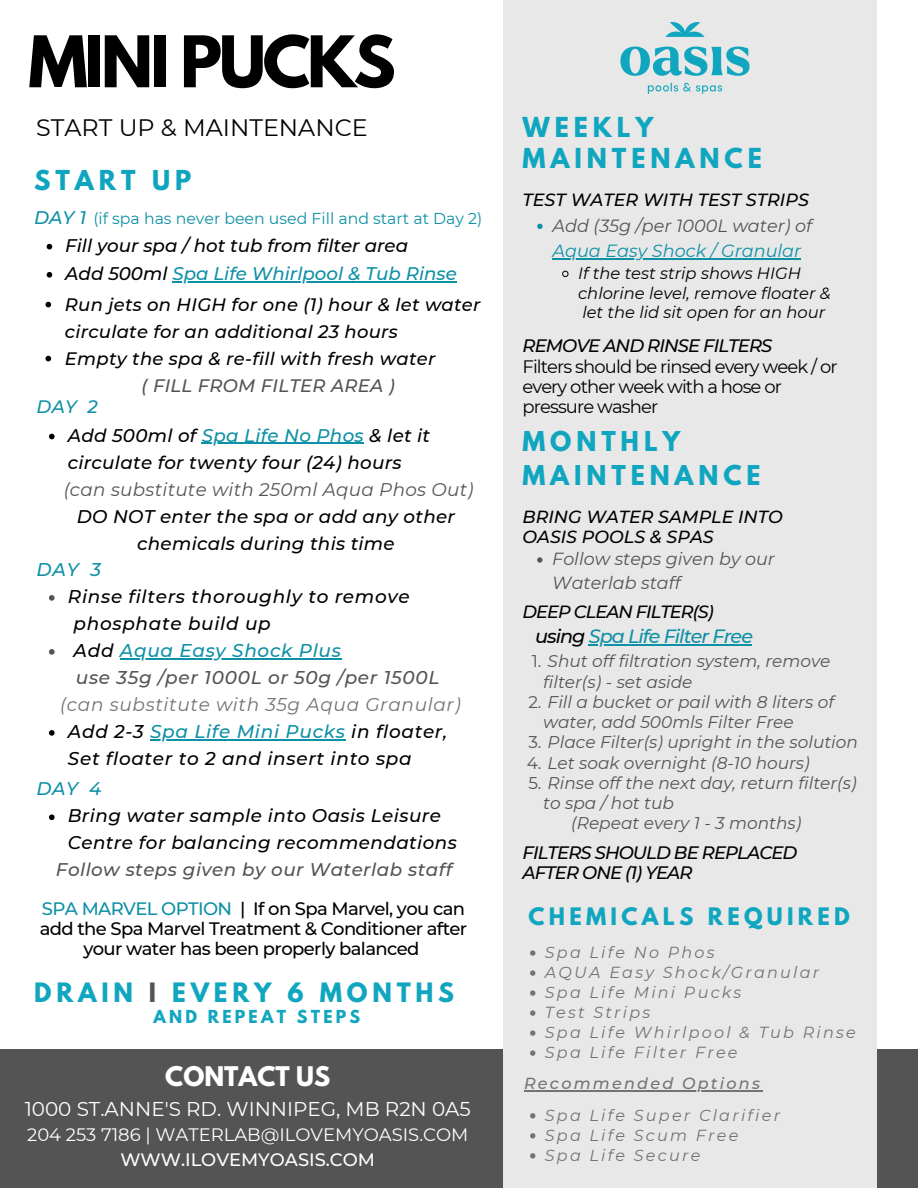
<style>
.page{position:relative;width:918px;height:1188px;background:#fff}
.page>*{position:absolute;margin:0;border:0;box-sizing:border-box;transform-origin:0 0}
.t1{font:700 63px "League Spartan";letter-spacing:-.05em;color:#000}
.t2{font:700 24.45px/31.5px "League Spartan";letter-spacing:.2em;color:#10a6bf}
.t3{font:700 24.3px/34.7px "League Spartan";letter-spacing:.2em;color:#10a6bf}
.t4{font:700 24.3px "League Spartan";letter-spacing:.2em;color:#0fa5bf}
.t5{font:700 24px "League Spartan";color:#fff}
.t6{font:23.85px "Montserrat";color:#000}
.t7{font:700 23.7px "League Spartan";letter-spacing:.2em;color:#10a6bf}
.t8{font:700 21.3px "League Spartan";letter-spacing:.2em;color:#10a6bf}
.t9{font:19.95px "Montserrat";color:#fff}
.t10{font:italic 500 19.2px "Montserrat";letter-spacing:-.05em;color:#0e90a6}
.t11{font:italic 500 18.45px/27px "Montserrat";letter-spacing:.035em;color:#000}
.t12{font:italic 18.45px "Montserrat";letter-spacing:.035em;color:#737373}
.t13{font:italic 500 18.45px "Montserrat";letter-spacing:.035em;color:#545454}
.t14{font:italic 500 18.45px "Montserrat";letter-spacing:.035em;color:#0e90a6}
.t15{font:italic 500 18.3px/27px "Montserrat";letter-spacing:.015em;color:#000}
.t16{font:italic 500 18.3px "Montserrat";color:#0e90a6}
.t17{font:italic 18.3px "Montserrat";letter-spacing:.015em;color:#545454}
.t18{font:italic 500 18.3px "Montserrat";letter-spacing:.025em;color:#545454}
.t19{font:500 18px/20.2px "Montserrat";letter-spacing:-.035em;color:#000;text-align:center}
.t20{font:italic 500 18px/27px "Montserrat";letter-spacing:.015em;color:#000}
.t21{font:18px/20.2px "Montserrat";letter-spacing:-.05em;color:#000}
.t22{font:italic 500 18px/20.2px "Montserrat";letter-spacing:-.05em;color:#000}
.t23{font:18px "Montserrat";color:#fff}
.t24{font:500 18px "Montserrat";color:#fff}
.t25{font:italic 500 18px "Montserrat";letter-spacing:.015em;color:#545454}
.t26{font:italic 500 18px "Montserrat";color:#0e90a6}
.t27{font:italic 500 17.7px "Montserrat";letter-spacing:-.05em;color:#000}
.t28{font:italic 17.55px/24px "Montserrat";color:#545454}
.t29{font:italic 500 17.55px "Montserrat";color:#000}
.t30{font:italic 16.95px/20.2px "Montserrat";color:#545454}
.t31{font:italic 16.35px/19.4px "Montserrat";color:#000}
.t32{font:italic 16.05px "Montserrat";letter-spacing:.14em;color:#737373}
.t33{font:italic 500 16.05px "Montserrat";letter-spacing:.14em;color:#737373}
.t34{font:700 15.9px "League Spartan";letter-spacing:.2em;color:#10a6bf}
.t35{font:15.75px "Montserrat";color:#0e90a6}
.s1{color:#000}
.s2{color:#0e90a6}
.s3{color:#545454}
.s4{font-style:normal}
</style>
<div class="page">
<div style="left:0;top:1049px;width:918px;height:139px;background:#545454"></div>
<div style="left:503px;top:0;width:373px;height:1188px;background:#e8e8e8"></div>
<svg style="left:530px;top:950px;width:5px;height:6px"></svg>
<svg style="left:530px;top:970px;width:5px;height:6px"></svg>
<svg style="left:530px;top:990px;width:5px;height:6px"></svg>
<svg style="left:530px;top:1010px;width:5px;height:6px"></svg>
<svg style="left:530px;top:1030px;width:5px;height:6px"></svg>
<svg style="left:530px;top:1050px;width:5px;height:6px"></svg>
<svg style="left:530px;top:1113px;width:5px;height:6px"></svg>
<svg style="left:530px;top:1133px;width:5px;height:6px"></svg>
<svg style="left:530px;top:1153px;width:5px;height:6px"></svg>
<hr style="left:524px;top:1090px;width:238px;height:2px;background:#737373">
<hr style="left:589px;top:644px;width:163px;height:1px;background:#0e90a6">
<svg style="left:537px;top:557px;width:5px;height:6px"></svg>
<svg style="left:537px;top:224px;width:6px;height:5px"></svg>
<hr style="left:552px;top:258px;width:249px;height:2px;background:#0e90a6">
<svg style="left:562px;top:270px;width:7px;height:7px"></svg>
<img style="left:620px;top:22px;width:130px;height:72px">
<svg style="left:47px;top:244px;width:5px;height:5px"></svg>
<svg style="left:47px;top:272px;width:5px;height:6px"></svg>
<hr style="left:172px;top:281px;width:285px;height:1px;background:#0e90a6">
<svg style="left:46px;top:302px;width:5px;height:5px"></svg>
<svg style="left:46px;top:356px;width:5px;height:5px"></svg>
<svg style="left:49px;top:434px;width:6px;height:5px"></svg>
<hr style="left:202px;top:443px;width:162px;height:1px;background:#0e90a6">
<svg style="left:49px;top:595px;width:6px;height:6px"></svg>
<svg style="left:49px;top:649px;width:6px;height:6px"></svg>
<hr style="left:120px;top:658px;width:222px;height:1px;background:#0e90a6">
<svg style="left:49px;top:730px;width:6px;height:6px"></svg>
<hr style="left:150px;top:739px;width:196px;height:1px;background:#0e90a6">
<svg style="left:49px;top:814px;width:6px;height:6px"></svg>
<p class="t1" style="left:28px;top:31px;width:369px">MINI PUCKS</p>
<p class="t6" style="left:36px;top:112px;width:333px">START UP &amp; MAINTENANCE</p>
<p class="t4" style="left:34px;top:168px;width:159px">START UP</p>
<p class="t16" style="left:34px;top:206px;width:53px">DAY 1</p>
<p class="t35" style="left:93px;top:209px;width:390px">(if spa has never been used Fill and start at Day 2)</p>
<p class="t15" style="left:65px;top:232px;width:344px">Fill your spa / hot tub from filter area</p>
<p class="t16" style="left:65px;top:262px;width:393px"><span class="s1">Add 500ml</span> Spa Life Whirlpool &amp; Tub Rinse</p>
<p class="t20" style="left:65px;top:291px;width:417px">Run jets on HIGH for one (1) hour &amp; let water circulate for an additional 23 hours</p>
<p class="t20" style="left:65px;top:345px;width:372px">Empty the spa &amp; re-fill with fresh water</p>
<p class="t25" style="left:142px;top:374px;width:255px">( FILL FROM FILTER AREA )</p>
<p class="t15" style="left:68px;top:422px;width:364px">Add 500ml of <span class="s2">Spa Life No Phos</span> &amp; let it circulate for twenty four (24) hours</p>
<p class="t26" style="left:37px;top:396px;width:63px">DAY 2</p>
<p class="t17" style="left:64px;top:478px;width:411px">(can substitute with 250ml Aqua Phos Out)</p>
<p class="t15" style="left:77px;top:503px;width:380px;text-align:center">DO NOT enter the spa or add any other chemicals during this time</p>
<p class="t11" style="left:74px;top:583px;width:338px;text-indent:-6px">Rinse filters thoroughly to remove phosphate build up</p>
<p class="t14" style="left:74px;top:639px;width:269px"><span class="s1">Add</span> Aqua Easy Shock Plus</p>
<p class="t14" style="left:37px;top:558px;width:66px">DAY 3</p>
<p class="t13" style="left:76px;top:666px;width:365px">use 35g /per 1000L or 50g /per 1500L</p>
<p class="t12" style="left:60px;top:693px;width:402px">(can substitute with 35g Aqua Granular)</p>
<p class="t11" style="left:68px;top:718px;width:381px">Add 2-3 <span class="s2">Spa Life Mini Pucks</span> in floater,<br>Set floater to 2 and insert into spa</p>
<p class="t16" style="left:37px;top:778px;width:66px">DAY 4</p>
<p class="t15" style="left:68px;top:802px;width:391px">Bring water sample into Oasis Leisure<br>Centre for balancing recommendations</p>
<p class="t18" style="left:56px;top:859px;width:398px">Follow steps given by our Waterlab staff</p>
<p class="t19" style="left:40px;top:898px;width:429px"><span class="s2">SPA MARVEL OPTION</span> | If on Spa Marvel, you can add the Spa Marvel Treatment &amp; Conditioner after your water has been properly balanced</p>
<p class="t7" style="left:34px;top:980px;width:421px">DRAIN <span class="s3">I</span> EVERY 6 MONTHS</p>
<p class="t34" style="left:154px;top:1008px;width:208px">AND REPEAT STEPS</p>
<p class="t5" style="left:165px;top:1064px;width:166px">CONTACT US</p>
<p class="t9" style="left:25px;top:1097px;width:448px">1000 ST.ANNE'S RD. WINNIPEG, MB R2N 0A5</p>
<p class="t23" style="left:27px;top:1124px;width:443px">204 253 7186 | WATERLAB@ILOVEMYOASIS.COM</p>
<p class="t24" style="left:120px;top:1148px;width:256px">WWW.ILOVEMYOASIS.COM</p>
<p class="t2" style="left:523px;top:114px;width:241px">WEEKLY<br>MAINTENANCE</p>
<p class="t29" style="left:523px;top:189px;width:288px">TEST WATER WITH TEST STRIPS</p>
<p class="t28" style="left:552px;top:213px;width:261px;line-height:25.5px">Add (35g /per 1000L water) of<br><span class="s2">Aqua Easy Shock / Granular</span></p>
<p class="t31" style="left:578px;top:264px;width:254px">If the test strip shows HIGH chlorine level, remove floater &amp; let the lid sit open for an hour</p>
<p class="t22" style="left:523px;top:336px;width:251px">REMOVE AND RINSE FILTERS</p>
<p class="t21" style="left:523px;top:356px;width:317px">Filters should be rinsed every week / or every other week with a hose or pressure washer</p>
<p class="t3" style="left:523px;top:427px;width:240px">MONTHLY<br>MAINTENANCE</p>
<p class="t29" style="left:523px;top:506px;width:262px">BRING WATER SAMPLE INTO</p>
<p class="t29" style="left:523px;top:526px;width:193px">OASIS POOLS &amp; SPAS</p>
<p class="t28" style="left:552px;top:547px;width:224px">Follow steps given by our<br>Waterlab staff</p>
<p class="t27" style="left:523px;top:601px;width:193px">DEEP CLEAN FILTER(S)</p>
<p class="t10" style="left:535px;top:624px;width:220px"><span class="s1">using</span> Spa Life Filter Free</p>
<p class="t30" style="left:543px;top:651px;width:289px;text-indent:-11px"><span class="s4">1.</span> Shut off filtration system, remove filter(s) - set aside</p>
<p class="t30" style="left:543px;top:692px;width:292px;text-indent:-15px"><span class="s4">2.</span> Fill a bucket or pail with 8 liters of water, add 500mls Filter Free</p>
<p class="t30" style="left:528px;top:732px;width:331px"><span class="s4">3.</span> Place Filter(s) upright in the solution</p>
<p class="t30" style="left:527px;top:752px;width:285px"><span class="s4">4.</span> Let soak overnight (8-10 hours)</p>
<p class="t30" style="left:543px;top:773px;width:315px;text-indent:-15px"><span class="s4">5.</span> Rinse off the next day, return filter(s) to spa / hot tub</p>
<p class="t30" style="left:571px;top:813px;width:232px">(Repeat every 1 - 3 months)</p>
<p class="t22" style="left:523px;top:842px;width:276px">FILTERS SHOULD BE REPLACED<br>AFTER ONE (1) YEAR</p>
<p class="t8" style="left:528px;top:906px;width:323px">CHEMICALS REQUIRED</p>
<p class="t32" style="left:545px;top:942px;width:171px">Spa Life No Phos</p>
<p class="t32" style="left:545px;top:962px;width:276px">AQUA Easy Shock/Granular</p>
<p class="t32" style="left:545px;top:982px;width:198px">Spa Life Mini Pucks</p>
<p class="t32" style="left:545px;top:1002px;width:107px">Test Strips</p>
<p class="t32" style="left:545px;top:1022px;width:312px">Spa Life Whirlpool &amp; Tub Rinse</p>
<p class="t32" style="left:545px;top:1042px;width:194px">Spa Life Filter Free</p>
<p class="t33" style="left:524px;top:1074px;width:238px">Recommended Options</p>
<p class="t32" style="left:545px;top:1105px;width:237px">Spa Life Super Clarifier</p>
<p class="t32" style="left:545px;top:1125px;width:195px">Spa Life Scum Free</p>
<p class="t32" style="left:545px;top:1145px;width:157px">Spa Life Secure</p>
</div>
